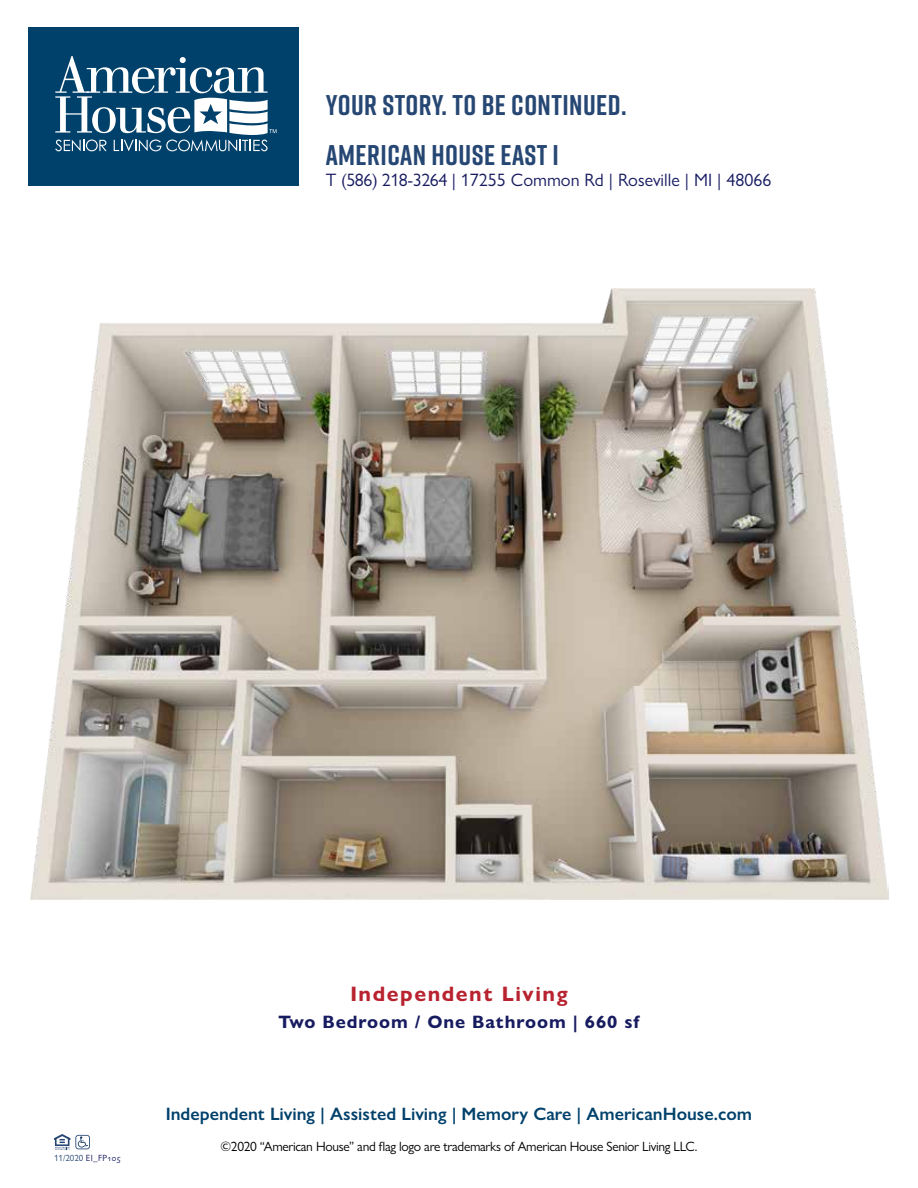
<style>
.page{position:relative;width:918px;height:1188px;background:#fff}
.page>*{position:absolute;margin:0;border:0;box-sizing:border-box;transform-origin:0 0}
.t1{font:700 28.5px "Rift";letter-spacing:.015em;color:#264773}
.t2{font:700 21px "Gill Sans Nova";letter-spacing:.075em;color:#b8232f}
.t3{font:600 18px "Gill Sans Nova";color:#00416b}
.t4{font:18px "Gill Sans Nova";color:#171b60}
.t5{font:700 18px "Gill Sans Nova";letter-spacing:.05em;color:#171b60}
.t6{font:13.5px "Gill Sans Nova";letter-spacing:-.025em;color:#000}
.t7{font:9px "Gill Sans Nova";letter-spacing:.04em;color:#171b60}
.s1{color:#264773}
</style>
<div class="page">
<svg style="left:54px;top:1134px;width:36px;height:16px"></svg>
<div style="left:28px;top:27px;width:271px;height:159px;background:#00416b"></div>
<svg style="left:55px;top:56px;width:222px;height:95px"></svg>
<img style="left:31px;top:288px;width:857px;height:612px">
<h1 class="t1" style="left:326px;top:85px;width:302px">YOUR STORY. TO BE CONTINUED.</h1>
<h1 class="t1" style="left:326px;top:134px;width:235px">AMERICAN HOUSE EAST I</h1>
<h3 class="t4" style="left:326px;top:169px;width:447px">T (586) 218-3264 | 17255 Common Rd | Roseville | MI | 48066</h3>
<p class="t7" style="left:54px;top:1153px;width:69px"><span class="s1">11/2020</span> EI_FP105</p>
<h2 class="t2" style="left:350px;top:981px;width:219px">Independent Living</h2>
<h3 class="t5" style="left:279px;top:1011px;width:362px">Two Bedroom / One Bathroom | 660 sf</h3>
<h3 class="t3" style="left:166px;top:1103px;width:588px">Independent Living | Assisted Living | Memory Care | AmericanHouse.com</h3>
<p class="t6" style="left:221px;top:1138px;width:478px">©2020 “American House” and flag logo are trademarks of American House Senior Living LLC.</p>
</div>
